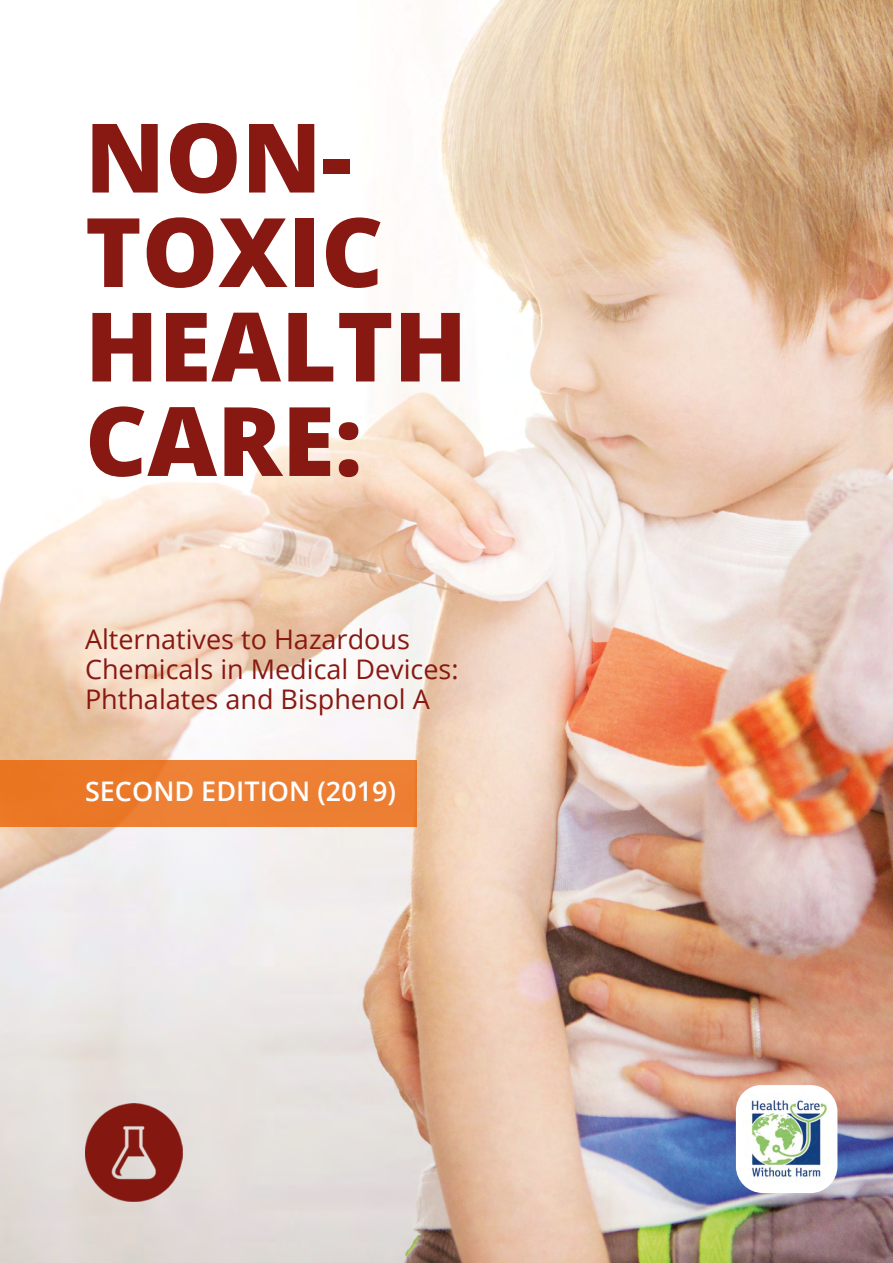
<style>
.page{position:relative;width:893px;height:1263px;background:#fff}
.page>*{position:absolute;margin:0;border:0;box-sizing:border-box;transform-origin:0 0}
.t1{font:800 96px/94.5px "Open Sans";color:#881812}
.t2{font:27px/30px "Open Sans";color:#881812}
.t3{font:600 27px "Open Sans";color:#fff}
</style>
<div class="page">
<img style="left:0;top:0;width:893px;height:1263px">
<img style="left:85px;top:1103px;width:98px;height:98px">
<div style="left:736px;top:1085px;width:101px;height:108px;background:#fff;border-radius:27px"></div>
<img style="left:749px;top:1099px;width:78px;height:80px">
<div style="left:0;top:760px;width:417px;height:67px;background:linear-gradient(to right,#eb7725,#ed8339)"></div>
<h1 class="t1" style="left:85px;top:105px;width:384px">NON-<br>TOXIC<br>HEALTH<br>CARE:</h1>
<p class="t2" style="left:85px;top:623px;width:375px">Alternatives to Hazardous<br>Chemicals in Medical Devices:<br>Phthalates and Bisphenol A</p>
<p class="t3" style="left:85px;top:772px;width:313px">SECOND EDITION (2019)</p>
</div>
